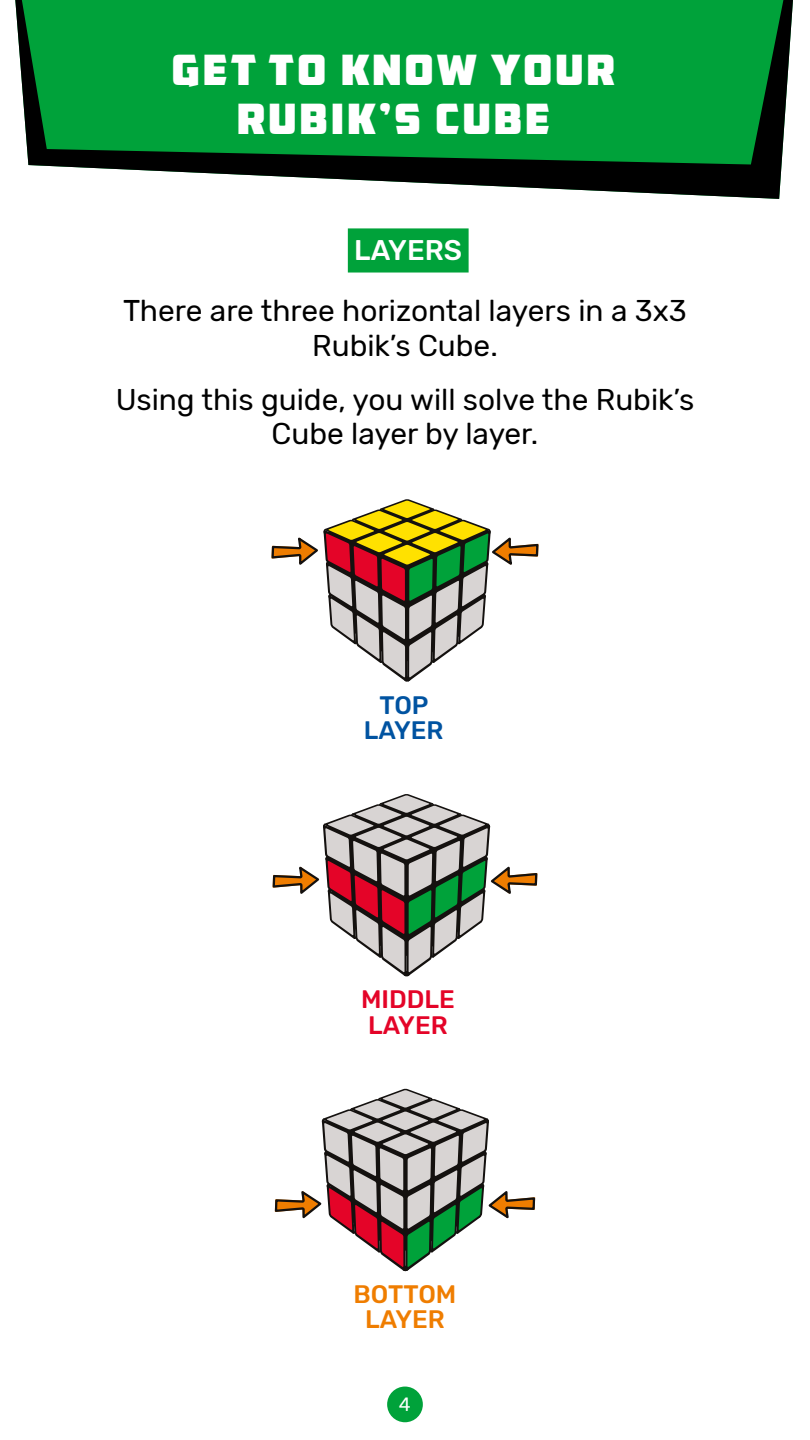
<style>
.page{position:relative;width:810px;height:1440px;background:#fff}
.page>*{position:absolute;margin:0;border:0;box-sizing:border-box;transform-origin:0 0}
.t1{font:41.33px/49.6px "AMCAP Eternal";letter-spacing:.05em;color:#fff;text-align:center}
.t2{font:29.92px/34.7px "Rubik";color:#000;text-align:center}
.t3{font:500 28.35px "Rubik";color:#fff}
.t4{font:500 25.2px/25.2px "Rubik";color:#e40428}
.t5{font:500 25.2px/25.2px "Rubik";color:#ef7d00;text-align:center}
.t6{font:500 25.2px/25.2px "Rubik";color:#0053a1;text-align:center}
.t7{font:19.2px "Rubik";color:#fff}
</style>
<div class="page">
<div style="left:387px;top:1387px;width:36px;height:35px;background:#00a23a;border-radius:50%"></div>
<svg style="left:15px;top:0;width:778px;height:199px;background:#199244"></svg>
<div style="left:348px;top:228px;width:121px;height:45px;background:#00a23a"></div>
<svg style="left:271px;top:499px;width:268px;height:183px"></svg>
<svg style="left:272px;top:794px;width:266px;height:182px"></svg>
<svg style="left:274px;top:1089px;width:262px;height:182px"></svg>
<h1 class="t1" style="left:171px;top:45px;width:446px">GET TO KNOW YOUR<br>RUBIK’S CUBE</h1>
<p class="t3" style="left:354px;top:234px;width:109px">LAYERS</p>
<p class="t2" style="left:123px;top:294px;width:565px">There are three horizontal layers in a 3x3<br>Rubik’s Cube.</p>
<p class="t2" style="left:116px;top:383px;width:580px">Using this guide, you will solve the Rubik’s<br>Cube layer by layer.</p>
<p class="t6" style="left:364px;top:693px;width:81px">TOP<br>LAYER</p>
<p class="t4" style="left:361px;top:988px;width:95px">MIDDLE<br>LAYER</p>
<p class="t5" style="left:354px;top:1282px;width:104px">BOTTOM<br>LAYER</p>
<p class="t7" style="left:399px;top:1393px;width:13px">4</p>
</div>
